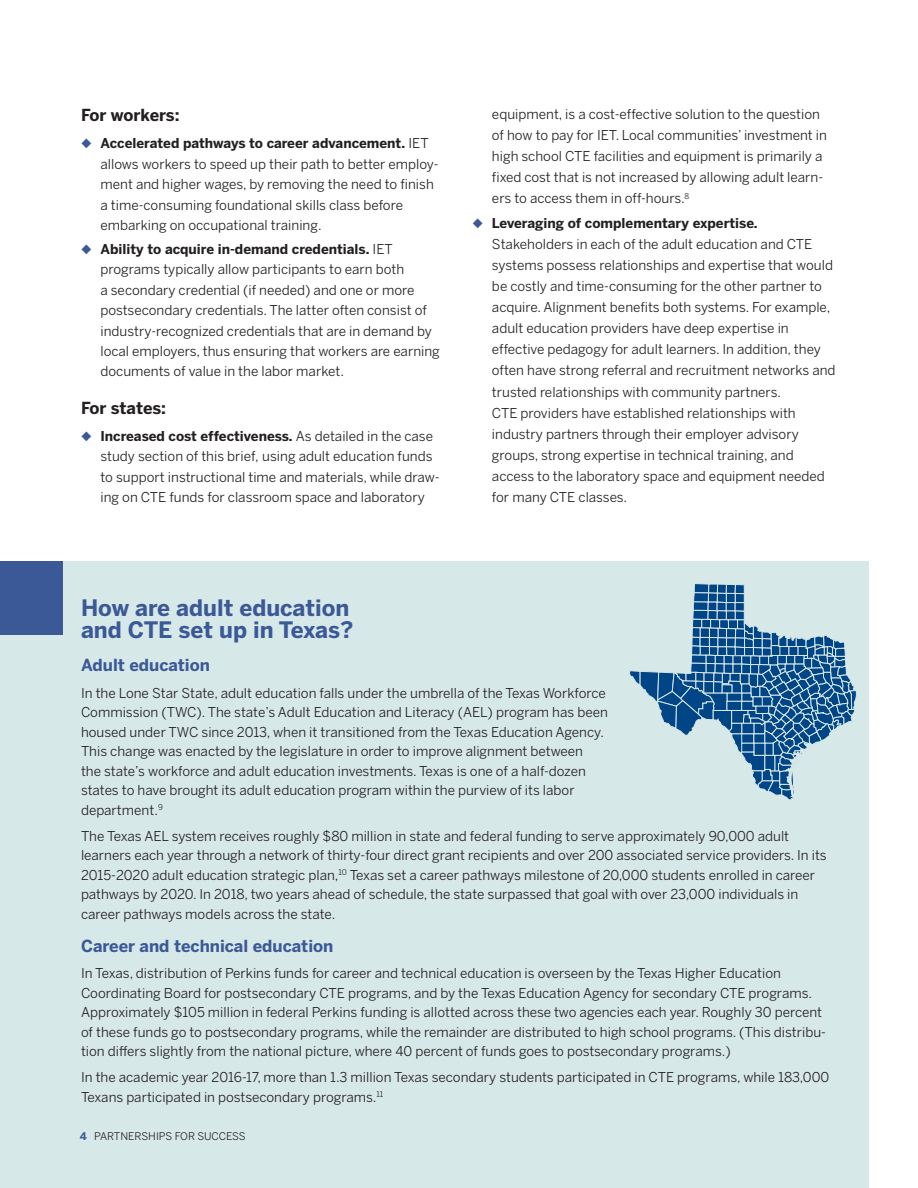
<style>
.page{position:relative;width:918px;height:1188px;background:#fff}
.page>*{position:absolute;margin:0;border:0;box-sizing:border-box;transform-origin:0 0}
.t1{font:700 22.5px/22.5px "Benton Sans";color:#3b5997}
.t2{font:700 16.5px "Benton Sans";color:#3b5997}
.t3{font:700 16.5px "Benton Sans";letter-spacing:-.005em;color:#231f20}
.t4{font:13.5px/21.1px "Benton Sans";color:#231f20}
.t5{font:10.5px "Benton Sans";letter-spacing:-.01em;color:#231f20}
.s1{color:#3b5997}
.s2{font-weight:700}
.s3{font-weight:700;color:#3b5997}
</style>
<div class="page">
<div style="left:0;top:561px;width:868px;height:627px;background:#d7e8e8"></div>
<div style="left:0;top:561px;width:63px;height:74px;background:#3b5997"></div>
<svg style="left:629px;top:583px;width:228px;height:217px"></svg>
<p class="t3" style="left:81px;top:105px;width:100px">For workers:</p>
<p class="t4" style="left:100px;top:133px;width:340px;line-height:20.4px;text-indent:-19px"><span class="s1">◆</span> <span class="s2">Accelerated pathways to career advancement.</span> IET allows workers to speed up their path to better employ&shy;ment and higher wages, by removing the need to finish a time-consuming foundational skills class before embarking on occupational training.</p>
<p class="t4" style="left:100px;top:239px;width:341px;line-height:20.4px;text-indent:-19px"><span class="s1">◆</span> <span class="s2">Ability to acquire in-demand credentials.</span> IET programs typically allow participants to earn both<br>a secondary credential (if needed) and one or more postsecondary credentials. The latter often consist of industry-recognized credentials that are in demand by local employers, thus ensuring that workers are earning documents of value in the labor market.</p>
<p class="t3" style="left:81px;top:397px;width:87px">For states:</p>
<p class="t4" style="left:100px;top:426px;width:341px;line-height:20.4px;text-indent:-19px"><span class="s1">◆</span> <span class="s2">Increased cost effectiveness.</span> As detailed in the case study section of this brief, using adult education funds to support instructional time and materials, while draw&shy;ing on CTE funds for classroom space and laboratory</p>
<p class="t4" style="left:492px;top:103px;width:337px">equipment, is a cost-effective solution to the question of how to pay for IET. Local communities’ investment in high school CTE facilities and equipment is primarily a fixed cost that is not increased by allowing adult learn&shy;ers to access them in off-hours.<sup>8</sup></p>
<p class="t4" style="left:492px;top:212px;width:345px;text-indent:-19px"><span class="s1">◆</span> <span class="s2">Leveraging of complementary expertise.<br></span>Stakeholders in each of the adult education and CTE systems possess relationships and expertise that would be costly and time-consuming for the other partner to acquire. Alignment benefits both systems. For example, adult education providers have deep expertise in effective pedagogy for adult learners. In addition, they often have strong referral and recruitment networks and trusted relationships with community partners.<br>CTE providers have established relationships with industry partners through their employer advisory groups, strong expertise in technical training, and access to the laboratory space and equipment needed for many CTE classes.</p>
<h1 class="t1" style="left:81px;top:597px;width:274px">How are adult education and CTE set up in Texas?</h1>
<p class="t2" style="left:81px;top:655px;width:131px">Adult education</p>
<p class="t4" style="left:81px;top:683px;width:528px;line-height:19.5px">In the Lone Star State, adult education falls under the umbrella of the Texas Workforce Commission (TWC). The state’s Adult Education and Literacy (AEL) program has been housed under TWC since 2013, when it transitioned from the Texas Education Agency.<br>This change was enacted by the legislature in order to improve alignment between<br>the state’s workforce and adult education investments. Texas is one of a half-dozen states to have brought its adult education program within the purview of its labor department.<sup>9</sup></p>
<p class="t4" style="left:81px;top:826px;width:747px;line-height:19.5px">The Texas AEL system receives roughly $80 million in state and federal funding to serve approximately 90,000 adult learners each year through a network of thirty-four direct grant recipients and over 200 associated service providers. In its 2015-2020 adult education strategic plan,<sup>10</sup> Texas set a career pathways milestone of 20,000 students enrolled in career pathways by 2020. In 2018, two years ahead of schedule, the state surpassed that goal with over 23,000 individuals in career pathways models across the state.</p>
<p class="t2" style="left:81px;top:936px;width:254px">Career and technical education</p>
<p class="t4" style="left:81px;top:964px;width:747px;line-height:19.5px">In Texas, distribution of Perkins funds for career and technical education is overseen by the Texas Higher Education Coordinating Board for postsecondary CTE programs, and by the Texas Education Agency for secondary CTE programs.<br>Approximately $105 million in federal Perkins funding is allotted across these two agencies each year. Roughly 30 percent of these funds go to postsecondary programs, while the remainder are distributed to high school programs. (This distribu&shy;tion differs slightly from the national picture, where 40 percent of funds goes to postsecondary programs.)</p>
<p class="t4" style="left:81px;top:1068px;width:750px;line-height:19.5px">In the academic year 2016-17, more than 1.3 million Texas secondary students participated in CTE programs, while 183,000<br>Texans participated in postsecondary programs.<sup>11</sup></p>
<p class="t5" style="left:80px;top:1130px;width:167px"><span class="s3">4</span> PARTNERSHIPS FOR SUCCESS</p>
</div>
